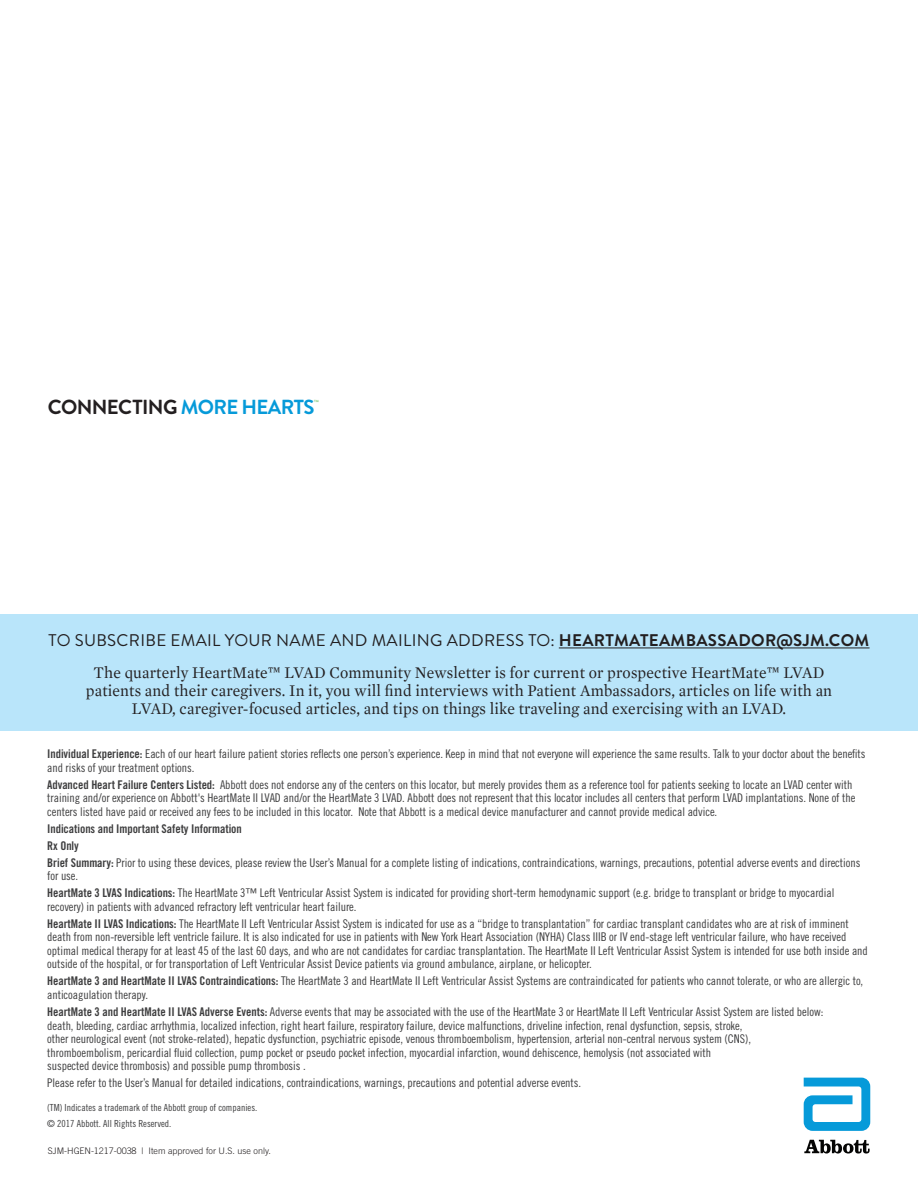
<style>
.page{position:relative;width:918px;height:1188px;background:#fff}
.page>*{position:absolute;margin:0;border:0;box-sizing:border-box;transform-origin:0 0}
.t1{font:700 20.4px "Brandon Grotesque";letter-spacing:-.03em;color:#231f20}
.t2{font:16.8px "Brandon Grotesque";letter-spacing:.02em;color:#231f20}
.t3{font:16.5px/18px "Mercury Text G1";letter-spacing:.01em;color:#231f20;text-align:center;scale:.95 1}
.t4{font:12px/13.5px "Trade Gothic LT Std Cn 18";letter-spacing:-.005em;color:#3e3e3f}
.t5{font:12px "Trade Gothic LT Std Bd Cn 20";letter-spacing:-.005em;color:#3e3e3f}
.t6{font:9.75px "Trade Gothic LT Std Cn 18";color:#3e3e3f}
.t7{font:300 9px "Trade Gothic LT Std";color:#231f20}
.t8{font:500 7.35px "Brandon Grotesque";color:#83c777}
.s1{color:#069ad9}
.s2{font-weight:700}
.s3{font-family:"Trade Gothic LT Std Bd Cn 20"}
</style>
<div class="page">
<svg style="left:804px;top:1078px;width:66px;height:53px"></svg>
<svg style="left:804px;top:1140px;width:66px;height:14px"></svg>
<div style="left:0;top:614px;width:918px;height:117px;background:#b9e5fa"></div>
<hr style="left:559px;top:648px;width:311px;height:1px;background:#231f20">
<p class="t1" style="left:48px;top:393px;width:268px">CONNECTING <span class="s1">MORE HEARTS</span></p>
<p class="t8" style="left:314px;top:397px;width:7px">™</p>
<p class="t2" style="left:49px;top:629px;width:822px">TO SUBSCRIBE EMAIL YOUR NAME AND MAILING ADDRESS TO: <span class="s2">HEARTMATEAMBASSADOR@SJM.COM</span></p>
<p class="t3" style="left:86px;top:663px;width:787px">The quarterly HeartMate™ LVAD Community Newsletter is for current or prospective HeartMate™ LVAD patients and their caregivers. In it, you will find interviews with Patient Ambassadors, articles on life with an<br>LVAD, caregiver-focused articles, and tips on things like traveling and exercising with an LVAD.</p>
<p class="t4" style="left:47px;top:747px;width:820px"><span class="s3">Individual Experience:</span> Each of our heart failure patient stories reflects one person’s experience. Keep in mind that not everyone will experience the same results. Talk to your doctor about the benefits and risks of your treatment options.</p>
<p class="t4" style="left:47px;top:778px;width:810px"><span class="s3">Advanced Heart Failure Centers Listed:</span> Abbott does not endorse any of the centers on this locator, but merely provides them as a reference tool for patients seeking to locate an LVAD center with training and/or experience on Abbott's HeartMate II LVAD and/or the HeartMate 3 LVAD. Abbott does not represent that this locator includes all centers that perform LVAD implantations. None of the centers listed have paid or received any fees to be included in this locator. Note that Abbott is a medical device manufacturer and cannot provide medical advice.</p>
<p class="t5" style="left:47px;top:821px;width:196px">Indications and Important Safety Information</p>
<p class="t5" style="left:47px;top:838px;width:33px">Rx Only</p>
<p class="t4" style="left:47px;top:856px;width:815px"><span class="s3">Brief Summary:</span> Prior to using these devices, please review the User’s Manual for a complete listing of indications, contraindications, warnings, precautions, potential adverse events and directions for use.</p>
<p class="t4" style="left:47px;top:886px;width:789px"><span class="s3">HeartMate 3 LVAS Indications:</span> The HeartMate 3™ Left Ventricular Assist System is indicated for providing short-term hemodynamic support (e.g. bridge to transplant or bridge to myocardial recovery) in patients with advanced refractory left ventricular heart failure.</p>
<p class="t4" style="left:47px;top:917px;width:822px"><span class="s3">HeartMate II LVAS Indications:</span> The HeartMate II Left Ventricular Assist System is indicated for use as a “bridge to transplantation” for cardiac transplant candidates who are at risk of imminent death from non-reversible left ventricle failure. It is also indicated for use in patients with New York Heart Association (NYHA) Class IIIB or IV end-stage left ventricular failure, who have received optimal medical therapy for at least 45 of the last 60 days, and who are not candidates for cardiac transplantation. The HeartMate II Left Ventricular Assist System is intended for use both inside and outside of the hospital, or for transportation of Left Ventricular Assist Device patients via ground ambulance, airplane, or helicopter.</p>
<p class="t4" style="left:47px;top:974px;width:818px"><span class="s3">HeartMate 3 and HeartMate II LVAS Contraindications:</span> The HeartMate 3 and HeartMate II Left Ventricular Assist Systems are contraindicated for patients who cannot tolerate, or who are allergic to, anticoagulation therapy.</p>
<p class="t4" style="left:47px;top:1005px;width:778px"><span class="s3">HeartMate 3 and HeartMate II LVAS Adverse Events:</span> Adverse events that may be associated with the use of the HeartMate 3 or HeartMate II Left Ventricular Assist System are listed below: death, bleeding, cardiac arrhythmia, localized infection, right heart failure, respiratory failure, device malfunctions, driveline infection, renal dysfunction, sepsis, stroke,<br>other neurological event (not stroke-related), hepatic dysfunction, psychiatric episode, venous thromboembolism, hypertension, arterial non-central nervous system (CNS), thromboembolism, pericardial fluid collection, pump pocket or pseudo pocket infection, myocardial infarction, wound dehiscence, hemolysis (not associated with<br>suspected device thrombosis) and possible pump thrombosis .</p>
<p class="t4" style="left:47px;top:1076px;width:535px">Please refer to the User’s Manual for detailed indications, contraindications, warnings, precautions and potential adverse events.</p>
<p class="t6" style="left:47px;top:1102px;width:212px">(TM) Indicates a trademark of the Abbott group of companies.</p>
<p class="t6" style="left:47px;top:1117px;width:126px">© 2017 Abbott. All Rights Reserved.</p>
<p class="t7" style="left:48px;top:1146px;width:225px">SJM-HGEN-1217-0038 | Item approved for U.S. use only.</p>
</div>
